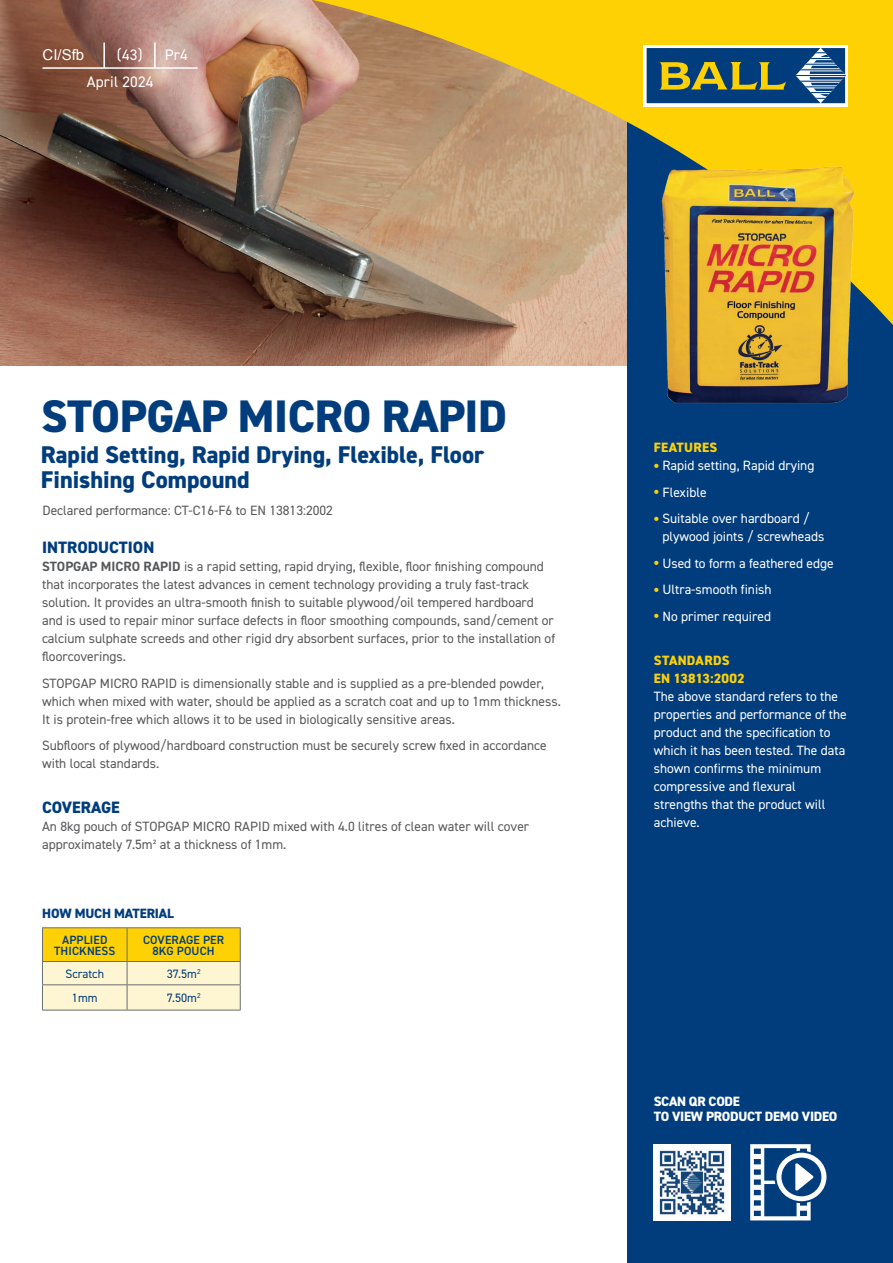
<style>
.page{position:relative;width:893px;height:1263px;background:#fff}
.page>*{position:absolute;margin:0;border:0;box-sizing:border-box;transform-origin:0 0}
.t1{font:800 45.75px "DIN2014";letter-spacing:-.01em;color:#013d7d}
.t2{font:800 24.3px/24.6px "DIN2014";color:#013d7d}
.t3{font:800 16.5px "DIN2014";color:#013d7d}
.t4{font:15.3px/26.8px "DIN2014";letter-spacing:.015em;color:#fff}
.t5{font:15px "Arial";color:#fff}
.t6{font:13.5px/18px "DIN2014";color:#57585a}
.t7{font:13.5px/18px "DIN2014";color:#fff}
.t8{font:800 13.5px/15px "DIN2014";letter-spacing:-.02em;color:#fff}
.t9{font:800 13.5px/18px "DIN2014";letter-spacing:.015em;color:#fed105}
.t10{font:800 13.5px "DIN2014";letter-spacing:-.01em;color:#013d7d}
.t11{font:12.15px "DIN2014";color:#013d7d}
.t12{font:600 12px/10.5px "DIN2014";letter-spacing:.01em;color:#013d7d;text-align:center}
.s1{font-weight:700;font-size:18px;color:#fed105}
.s2{font-weight:700}
</style>
<div class="page">
<img style="left:0;top:334px;width:628px;height:32px">
<div style="left:628px;top:0;width:265px;height:1263px;background:#013d7d"></div>
<img style="left:0;top:0;width:893px;height:334px">
<hr style="left:43px;top:67px;width:155px;height:2px;background:#fff">
<hr style="left:103px;top:43px;width:2px;height:25px;background:#fff">
<hr style="left:154px;top:43px;width:2px;height:25px;background:#fff">
<img style="left:654px;top:161px;width:207px;height:243px">
<div style="left:644px;top:45px;width:204px;height:61px;background:#fff"></div>
<svg style="left:646px;top:48px;width:200px;height:56px;background:#386177"></svg>
<hr style="left:42px;top:927px;width:85px;height:1px;background:#6c6d70">
<hr style="left:127px;top:927px;width:114px;height:1px;background:#6c6d70">
<svg style="left:42px;top:928px;width:199px;height:82px;background:#f7e07c"></svg>
<hr style="left:42px;top:1010px;width:85px;height:1px;background:#6c6d70">
<hr style="left:127px;top:1010px;width:114px;height:1px;background:#6c6d70">
<img style="left:654px;top:1144px;width:76px;height:76px">
<svg style="left:750px;top:1144px;width:76px;height:76px"></svg>
<p class="t5" style="left:43px;top:44px;width:43px">CI/Sfb</p>
<p class="t4" style="left:87px;top:41px;width:68px;text-indent:30px">(43)<br>April 2024</p>
<p class="t4" style="left:165px;top:41px;width:25px">Pr4</p>
<h1 class="t1" style="left:41px;top:385px;width:467px">STOPGAP MICRO RAPID</h1>
<h2 class="t2" style="left:41px;top:442px;width:445px">Rapid Setting, Rapid Drying, Flexible, Floor<br>Finishing Compound</h2>
<p class="t9" style="left:654px;top:439px;width:65px">FEATURES</p>
<p class="t7" style="left:654px;top:456px;width:162px"><span class="s1">•</span> Rapid setting, Rapid drying</p>
<p class="t7" style="left:654px;top:483px;width:54px"><span class="s1">•</span> Flexible</p>
<p class="t7" style="left:662px;top:509px;width:163px;text-indent:-9px"><span class="s1">•</span> Suitable over hardboard / plywood joints / screwheads</p>
<p class="t7" style="left:654px;top:554px;width:181px"><span class="s1">•</span> Used to form a feathered edge</p>
<p class="t7" style="left:654px;top:580px;width:119px"><span class="s1">•</span> Ultra-smooth finish</p>
<p class="t7" style="left:654px;top:607px;width:119px"><span class="s1">•</span> No primer required</p>
<p class="t9" style="left:654px;top:652px;width:93px">STANDARDS<br>EN 13813:2002</p>
<p class="t7" style="left:654px;top:687px;width:195px">The above standard refers to the properties and performance of the product and the specification to which it has been tested. The data shown confirms the minimum compressive and flexural strengths that the product will achieve.</p>
<p class="t6" style="left:43px;top:501px;width:292px">Declared performance: CT-C16-F6 to EN 13813:2002</p>
<p class="t3" style="left:42px;top:536px;width:114px">INTRODUCTION</p>
<p class="t6" style="left:42px;top:557px;width:515px"><span class="s2">STOPGAP MICRO RAPID</span> is a rapid setting, rapid drying, flexible, floor finishing compound that incorporates the latest advances in cement technology providing a truly fast-track solution. It provides an ultra-smooth finish to suitable plywood/oil tempered hardboard and is used to repair minor surface defects in floor smoothing compounds, sand/cement or calcium sulphate screeds and other rigid dry absorbent surfaces, prior to the installation of floorcoverings.</p>
<p class="t6" style="left:42px;top:674px;width:520px">STOPGAP MICRO RAPID is dimensionally stable and is supplied as a pre-blended powder, which when mixed with water, should be applied as a scratch coat and up to 1mm thickness.<br>It is protein-free which allows it to be used in biologically sensitive areas.</p>
<p class="t6" style="left:42px;top:736px;width:506px">Subfloors of plywood/hardboard construction must be securely screw fixed in accordance with local standards.</p>
<p class="t3" style="left:42px;top:796px;width:79px">COVERAGE</p>
<p class="t6" style="left:42px;top:817px;width:489px">An 8kg pouch of STOPGAP MICRO RAPID mixed with 4.0 litres of clean water will cover approximately 7.5m² at a thickness of 1mm.</p>
<p class="t10" style="left:42px;top:904px;width:133px">HOW MUCH MATERIAL</p>
<p class="t12" style="left:54px;top:934px;width:63px">APPLIED<br>THICKNESS</p>
<p class="t12" style="left:143px;top:934px;width:82px">COVERAGE PER<br>8KG POUCH</p>
<p class="t11" style="left:65px;top:966px;width:40px">Scratch</p>
<p class="t11" style="left:167px;top:966px;width:35px">37.5m<sup>2</sup></p>
<p class="t11" style="left:72px;top:990px;width:27px">1mm</p>
<p class="t11" style="left:167px;top:990px;width:35px">7.50m<sup>2</sup></p>
<p class="t8" style="left:654px;top:1094px;width:185px">SCAN QR CODE<br>TO VIEW PRODUCT DEMO VIDEO</p>
</div>
